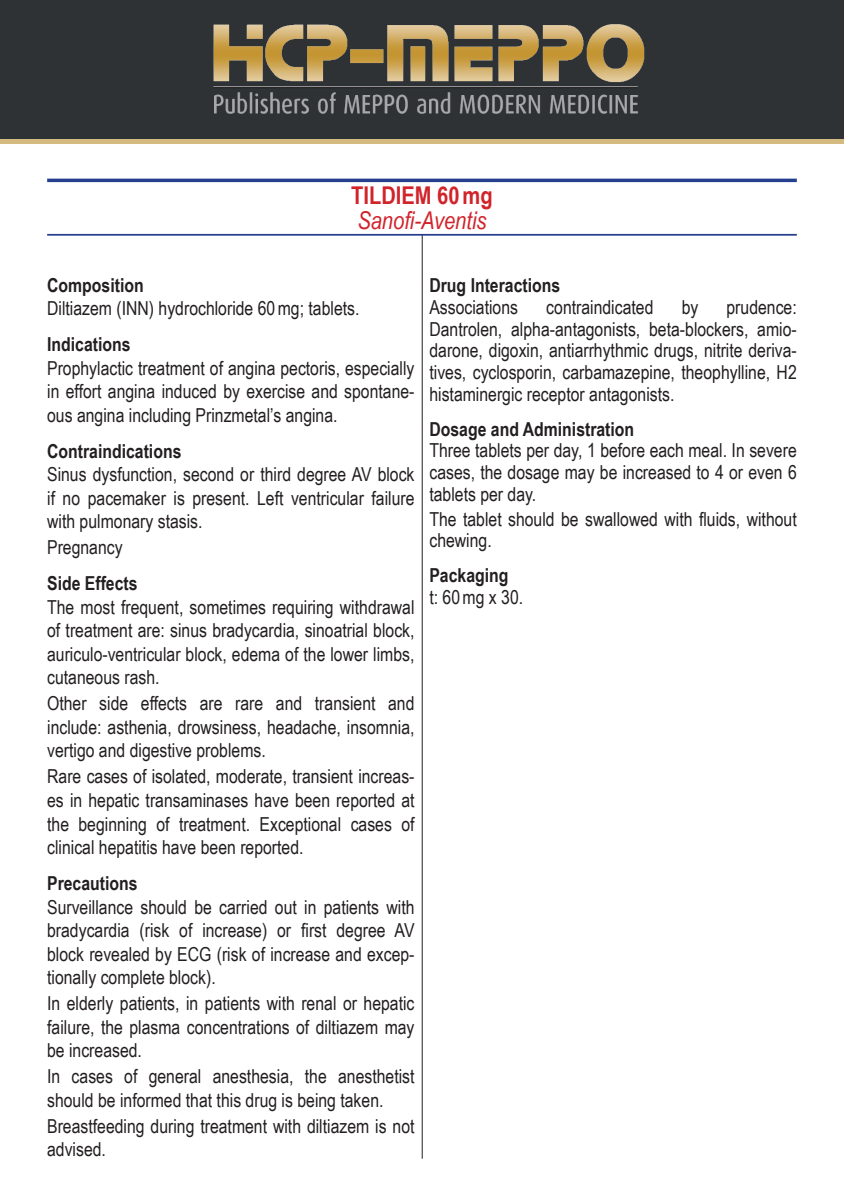
<style>
.page{position:relative;width:844px;height:1191px;background:#fff}
.page>*{position:absolute;margin:0;border:0;box-sizing:border-box;transform-origin:0 0}
.Product_Brand_Name{font:italic 24.5px/24.5px "Arial Narrow";color:#d1232a}
.Text{font:19.25px/23.4px "Arial Narrow";color:#231f20;text-align:justify}
.TITLE_BOLD_ALL_CAPS{font:700 19.25px "Arial Narrow";color:#231f20}
.s1{font-weight:700;font-style:normal}
</style>
<div class="page">
<hr style="left:422px;top:235px;width:1px;height:923px;background:#231f20">
<div style="left:0;top:0;width:843px;height:144px;background:#2e3234"></div>
<div style="left:0;top:139px;width:843px;height:5px;background:#d2ba81"></div>
<img style="left:213px;top:24px;width:432px;height:90px">
<hr style="left:213px;top:86px;width:424px;height:1px;background:#a8a9ad">
<hr style="left:213px;top:87px;width:424px;height:1px;background:#231f20">
<hr style="left:47px;top:179px;width:749px;height:3px;background:#253f8e">
<hr style="left:47px;top:234px;width:749px;height:2px;background:#253f8e">
<p class="Product_Brand_Name" style="left:351px;top:183px;width:143px"><span class="s1">TILDIEM 60mg<br></span>Sanofi-Aventis</p>
<p class="TITLE_BOLD_ALL_CAPS" style="left:47px;top:270px;width:98px">Composition</p>
<p class="Text" style="left:47px;top:296px;width:314px">Diltiazem (INN) hydrochloride 60mg; tablets.</p>
<p class="TITLE_BOLD_ALL_CAPS" style="left:47px;top:330px;width:85px">Indications</p>
<p class="Text" style="left:47px;top:355px;width:369px">Prophylactic treatment of angina pectoris, especially in effort angina induced by exercise and spontane&shy;ous angina including Prinzmetal’s angina.</p>
<p class="TITLE_BOLD_ALL_CAPS" style="left:47px;top:436px;width:136px">Contraindications</p>
<p class="Text" style="left:47px;top:462px;width:369px">Sinus dysfunction, second or third degree AV block if no pacemaker is present. Left ventricular failure with pulmonary stasis.</p>
<p class="Text" style="left:47px;top:535px;width:77px">Pregnancy</p>
<p class="TITLE_BOLD_ALL_CAPS" style="left:47px;top:569px;width:92px">Side Effects</p>
<p class="Text" style="left:47px;top:594px;width:369px">The most frequent, sometimes requiring withdrawal of treatment are: sinus bradycardia, sinoatrial block, auriculo-ventricular block, edema of the lower limbs, cutaneous rash.</p>
<p class="Text" style="left:47px;top:691px;width:369px">Other side effects are rare and transient and include: asthenia, drowsiness, headache, insomnia, vertigo and digestive problems.</p>
<p class="Text" style="left:47px;top:764px;width:369px">Rare cases of isolated, moderate, transient increas&shy;es in hepatic transaminases have been reported at the beginning of treatment. Exceptional cases of clinical hepatitis have been reported.</p>
<p class="TITLE_BOLD_ALL_CAPS" style="left:47px;top:868px;width:92px">Precautions</p>
<p class="Text" style="left:47px;top:894px;width:369px">Surveillance should be carried out in patients with bradycardia (risk of increase) or first degree AV block revealed by ECG (risk of increase and excep&shy;tionally complete block).</p>
<p class="Text" style="left:47px;top:991px;width:369px">In elderly patients, in patients with renal or hepatic failure, the plasma concentrations of diltiazem may be increased.</p>
<p class="Text" style="left:47px;top:1064px;width:369px">In cases of general anesthesia, the anesthetist should be informed that this drug is being taken.</p>
<p class="Text" style="left:47px;top:1113px;width:369px">Breastfeeding during treatment with diltiazem is not advised.</p>
<p class="TITLE_BOLD_ALL_CAPS" style="left:429px;top:270px;width:132px">Drug Interactions</p>
<p class="Text" style="left:429px;top:294px;width:90px">Associations</p>
<p class="Text" style="left:546px;top:294px;width:109px">contraindicated</p>
<p class="Text" style="left:681px;top:294px;width:18px">by</p>
<p class="Text" style="left:429px;top:295px;width:369px;line-height:21.9px;text-indent:297px">prudence:<br>Dantrolen, alpha-antagonists, beta-blockers, amio&shy;darone, digoxin, antiarrhythmic drugs, nitrite deriva&shy;tives, cyclosporin, carbamazepine, theophylline, H2 histaminergic receptor antagonists.</p>
<p class="TITLE_BOLD_ALL_CAPS" style="left:429px;top:414px;width:206px">Dosage and Administration</p>
<p class="Text" style="left:429px;top:439px;width:369px;line-height:21.9px">Three tablets per day, 1 before each meal. In severe cases, the dosage may be increased to 4 or even 6 tablets per day.</p>
<p class="Text" style="left:429px;top:507px;width:369px;line-height:21.9px">The tablet should be swallowed with fluids, without chewing.</p>
<p class="TITLE_BOLD_ALL_CAPS" style="left:429px;top:560px;width:80px">Packaging</p>
<p class="Text" style="left:429px;top:584px;width:95px">t: 60mg x 30.</p>
</div>
